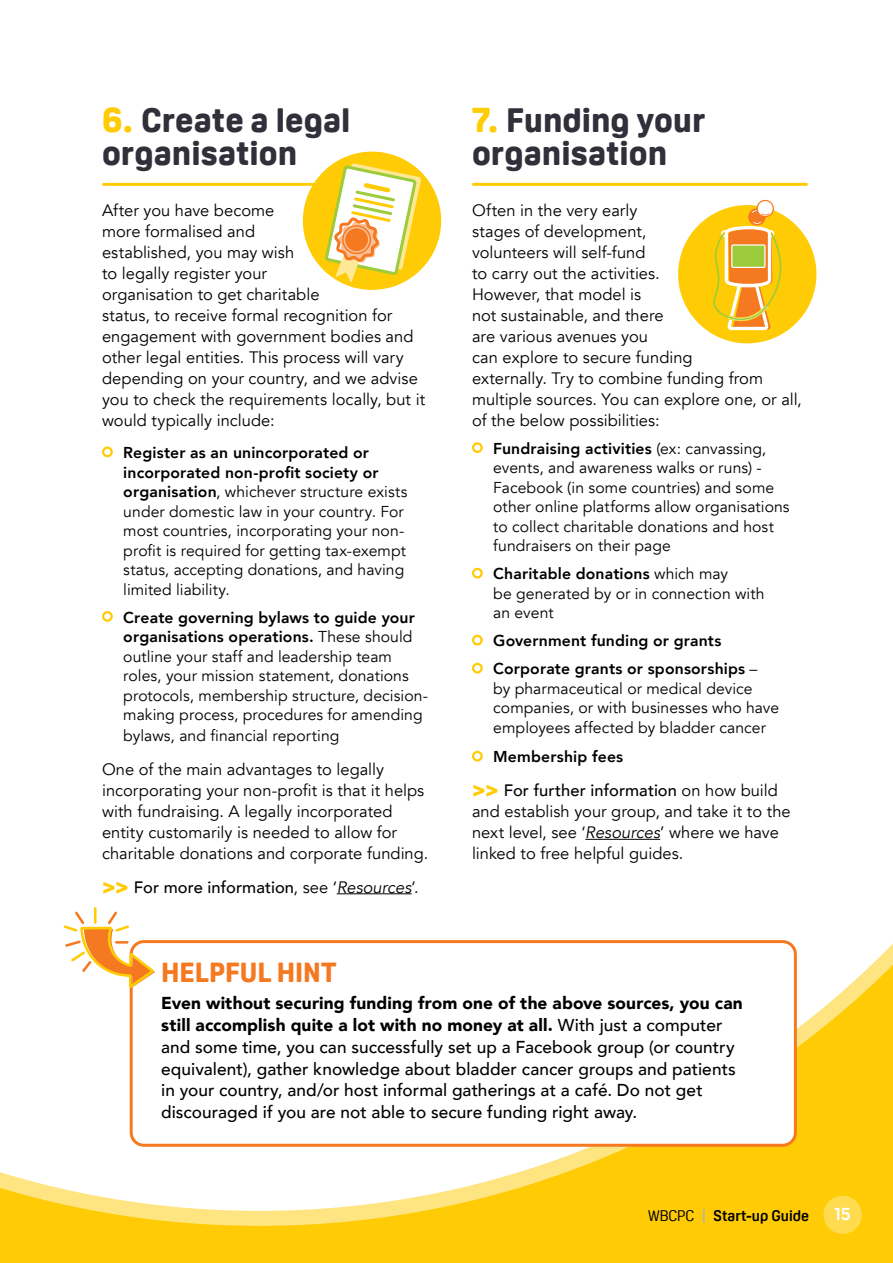
<style>
.page{position:relative;width:893px;height:1263px;background:#ffcb05}
.page>*{position:absolute;margin:0;border:0;box-sizing:border-box;transform-origin:0 0}
.t1{font:800 33px/33px "Oscine";color:#31303a}
.t2{font:800 27px "Oscine";letter-spacing:-.005em;color:#f47920}
.t3{font:700 18px "Oscine";color:#fff}
.t4{font:500 17.25px/21.8px "Avenir";letter-spacing:.005em;color:#000}
.t5{font:16.5px/21px "Avenir";color:#000}
.t6{font:500 16.5px "Avenir";letter-spacing:.005em;color:#000}
.t7{font:15.75px/19.5px "Avenir";letter-spacing:.005em;color:#000}
.t8{font:800 15.75px/28px "Avenir";letter-spacing:.01em;color:#000}
.t9{font:700 15px "Oscine";color:#000}
.s1{font-size:36px;color:#ffcb05}
.s2{font-weight:800}
.s3{font-family:"Oscine";font-weight:800;font-size:24px;color:#ffcb05}
.s4{font-weight:400}
.s5{font-weight:400;font-style:italic}
.s6{font-weight:500}
.s7{font-style:italic}
.s8{font-weight:900}
.s9{color:#b3b2b2}
</style>
<div class="page">
<div style="left:0;top:0;width:893px;height:1226px;background:#fff"></div>
<hr style="left:337px;top:893px;width:75px;height:1px;background:#000">
<div style="left:102px;top:446px;width:11px;height:11px;border:2px solid #ffcb05;border-radius:50%"></div>
<div style="left:102px;top:611px;width:11px;height:11px;border:2px solid #ffcb05;border-radius:50%"></div>
<hr style="left:585px;top:839px;width:75px;height:1px;background:#000">
<div style="left:472px;top:442px;width:11px;height:11px;border:2px solid #ffcb05;border-radius:50%"></div>
<div style="left:472px;top:568px;width:11px;height:10px;border:2px solid #ffcb05;border-radius:50%"></div>
<div style="left:472px;top:635px;width:11px;height:10px;border:2px solid #ffcb05;border-radius:50%"></div>
<div style="left:472px;top:663px;width:11px;height:10px;border:2px solid #ffcb05;border-radius:50%"></div>
<div style="left:472px;top:751px;width:11px;height:10px;border:2px solid #ffcb05;border-radius:50%"></div>
<hr style="left:104px;top:183px;width:298px;height:3px;background:#ffcb05">
<hr style="left:473px;top:183px;width:333px;height:3px;background:#ffcb05">
<div style="left:303px;top:152px;width:138px;height:138px;background:#ffcb05;border-radius:50%"></div>
<svg style="left:324px;top:163px;width:97px;height:120px"></svg>
<div style="left:678px;top:205px;width:138px;height:138px;background:#ffcb05;border-radius:50%"></div>
<svg style="left:713px;top:200px;width:68px;height:130px"></svg>
<div style="left:131px;top:941px;width:664px;height:204px;background:#fff;border-radius:13px"></div>
<div style="left:130px;top:940px;width:667px;height:207px;border:3px solid #f47920;border-radius:13px"></div>
<hr style="left:94px;top:907px;width:3px;height:17px;background:#ffcb05">
<svg style="left:64px;top:911px;width:91px;height:77px;background:#fcdcb3"></svg>
<div style="left:823px;top:1195px;width:39px;height:39px;background:#ffdb50;border-radius:50%"></div>
<h1 class="t1" style="left:102px;top:104px;width:250px"><span class="s1">6.</span> Create a legal organisation</h1>
<p class="t5" style="left:102px;top:200px;width:325px">After you have become<br>more formalised and<br>established, you may wish<br>to legally register your<br>organisation to get charitable<br>status, to receive formal recognition for engagement with government bodies and other legal entities. This process will vary depending on your country, and we advise you to check the requirements locally, but it would typically include:</p>
<p class="t7" style="left:123px;top:443px;width:286px"><span class="s2">Register as an unincorporated or incorporated non-profit society or organisation</span>, whichever structure exists under domestic law in your country. For most countries, incorporating your non&shy;profit is required for getting tax-exempt status, accepting donations, and having limited liability.</p>
<p class="t7" style="left:123px;top:608px;width:306px"><span class="s2">Create governing bylaws to guide your organisations operations.</span> These should outline your staff and leadership team roles, your mission statement, donations protocols, membership structure, decision&shy;making process, procedures for amending</p>
<p class="t7" style="left:123px;top:726px;width:218px">bylaws, and financial reporting</p>
<p class="t5" style="left:102px;top:759px;width:328px">One of the main advantages to legally incorporating your non-profit is that it helps with fundraising. A legally incorporated entity customarily is needed to allow for charitable donations and corporate funding.</p>
<p class="t6" style="left:102px;top:872px;width:318px"><span class="s3">&gt;&gt;</span> For more information<span class="s4">, see ‘</span><span class="s5">Resources</span><span class="s4">’.</span></p>
<h2 class="t2" style="left:161px;top:957px;width:177px">HELPFUL HINT</h2>
<h1 class="t1" style="left:472px;top:104px;width:235px"><span class="s1">7.</span> Funding your organisation</h1>
<p class="t5" style="left:472px;top:200px;width:331px">Often in the very early<br>stages of development,<br>volunteers will self-fund<br>to carry out the activities.<br>However, that model is<br>not sustainable, and there<br>are various avenues you<br>can explore to secure funding<br>externally. Try to combine funding from multiple sources. You can explore one, or all, of the below possibilities:</p>
<p class="t7" style="left:493px;top:439px;width:298px"><span class="s2">Fundraising activities</span> (ex: canvassing, events, and awareness walks or runs) - Facebook (in some countries) and some other online platforms allow organisations to collect charitable donations and host fundraisers on their page</p>
<p class="t7" style="left:493px;top:564px;width:273px"><span class="s2">Charitable donations</span> which may<br>be generated by or in connection with an event</p>
<p class="t8" style="left:493px;top:627px;width:266px">Government funding or grants<br>Corporate grants or sponsorships <span class="s4">–</span></p>
<p class="t7" style="left:493px;top:679px;width:287px">by pharmaceutical or medical device companies, or with businesses who have employees affected by bladder cancer</p>
<p class="t8" style="left:493px;top:743px;width:131px">Membership fees</p>
<p class="t5" style="left:472px;top:780px;width:320px"><span class="s3">&gt;&gt;</span> <span class="s6">For further information</span> on how build and establish your group, and take it to the next level, see ‘<span class="s7">Resources</span>’ where we have linked to free helpful guides.</p>
<p class="t4" style="left:161px;top:992px;width:583px"><span class="s8">Even without securing funding from one of the above sources, you can still accomplish quite a lot with no money at all.</span> With just a computer and some time, you can successfully set up a Facebook group (or country equivalent), gather knowledge about bladder cancer groups and patients in your country, and/or host informal gatherings at a café. Do not get discouraged if you are not able to secure funding right away.</p>
<p class="t9" style="left:648px;top:1207px;width:162px"><span class="s4">WBCPC</span> <span class="s9">|</span> Start-up Guide</p>
<p class="t3" style="left:835px;top:1204px;width:18px">15</p>
</div>
